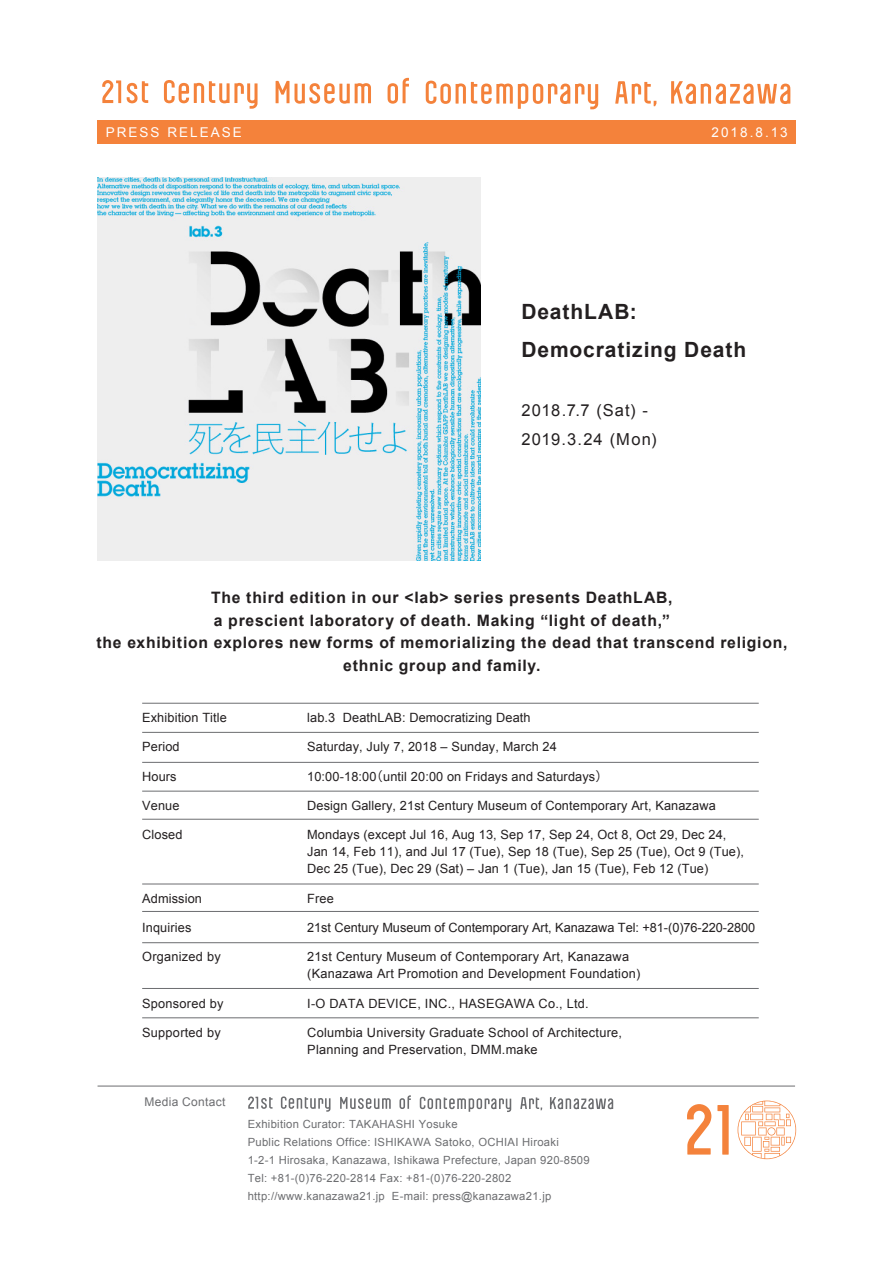
<style>
.page{position:relative;width:893px;height:1263px;background:#fff}
.page>*{position:absolute;margin:0;border:0;box-sizing:border-box;transform-origin:0 0}
.t1{font:700 21px/37.5px "Arial";letter-spacing:.04em;color:#231f20}
.t2{font:16.5px/28.5px "Arial";letter-spacing:.06em;color:#231f20}
.t3{font:700 15.75px/22.5px "Arial";letter-spacing:.045em;color:#231f20;text-align:center}
.t4{font:13.5px "Arial";letter-spacing:.15em;color:#fff}
.t5{font:12.75px/17.2px "Arial";letter-spacing:.01em;color:#231f20}
.t6{font:12px "Arial";letter-spacing:.025em;color:#6c6d70}
.t7{font:11.25px/18px "Arial";letter-spacing:.025em;color:#6c6d70}
.s1{font-family:"Hira Kaku Pro W3"}
</style>
<div class="page">
<div style="left:97px;top:120px;width:699px;height:24px;background:#f4823b"></div>
<svg style="left:102px;top:80px;width:19px;height:23px"></svg>
<svg style="left:164px;top:80px;width:94px;height:29px"></svg>
<svg style="left:127px;top:81px;width:21px;height:22px"></svg>
<svg style="left:388px;top:78px;width:21px;height:26px"></svg>
<svg style="left:276px;top:81px;width:95px;height:23px"></svg>
<svg style="left:615px;top:81px;width:41px;height:25px"></svg>
<svg style="left:426px;top:81px;width:172px;height:28px"></svg>
<svg style="left:671px;top:81px;width:119px;height:23px"></svg>
<hr style="left:142px;top:703px;width:617px;height:1px;background:#6c6d70">
<hr style="left:142px;top:732px;width:617px;height:1px;background:#6c6d70">
<hr style="left:142px;top:762px;width:617px;height:1px;background:#6c6d70">
<hr style="left:142px;top:791px;width:617px;height:1px;background:#6c6d70">
<hr style="left:142px;top:819px;width:617px;height:1px;background:#6c6d70">
<hr style="left:142px;top:884px;width:617px;height:1px;background:#6c6d70">
<hr style="left:142px;top:911px;width:617px;height:1px;background:#6c6d70">
<hr style="left:142px;top:942px;width:617px;height:1px;background:#6c6d70">
<hr style="left:142px;top:988px;width:617px;height:1px;background:#6c6d70">
<hr style="left:142px;top:1017px;width:617px;height:1px;background:#6c6d70">
<svg style="left:717px;top:1105px;width:12px;height:49px"></svg>
<svg style="left:687px;top:1104px;width:24px;height:50px"></svg>
<svg style="left:738px;top:1100px;width:58px;height:59px"></svg>
<hr style="left:98px;top:1086px;width:697px;height:1px;background:#6c6d70">
<svg style="left:281px;top:1096px;width:49px;height:16px"></svg>
<svg style="left:248px;top:1096px;width:25px;height:13px"></svg>
<svg style="left:399px;top:1095px;width:12px;height:14px"></svg>
<svg style="left:340px;top:1097px;width:51px;height:12px"></svg>
<svg style="left:520px;top:1097px;width:22px;height:13px"></svg>
<svg style="left:420px;top:1097px;width:91px;height:15px"></svg>
<svg style="left:550px;top:1097px;width:63px;height:12px"></svg>
<img style="left:97px;top:177px;width:383px;height:383px">
<p class="t4" style="left:106px;top:123px;width:138px">PRESS RELEASE</p>
<p class="t4" style="left:712px;top:123px;width:78px">2018.8.13</p>
<h1 class="t1" style="left:521px;top:294px;width:226px">DeathLAB:<br>Democratizing Death</h1>
<p class="t2" style="left:521px;top:396px;width:137px">2018.7.7 (Sat) -<br>2019.3.24 (Mon)</p>
<p class="t3" style="left:96px;top:587px;width:692px">The third edition in our &lt;lab&gt; series presents DeathLAB,<br>a prescient laboratory of death. Making “light of death,”<br>the exhibition explores new forms of memorializing the dead that transcend religion, ethnic group and family.</p>
<p class="t5" style="left:142px;top:709px;width:86px">Exhibition Title</p>
<p class="t5" style="left:307px;top:709px;width:225px">lab.3 DeathLAB: Democratizing Death</p>
<p class="t5" style="left:142px;top:738px;width:39px">Period</p>
<p class="t5" style="left:307px;top:738px;width:251px">Saturday, July 7, 2018 – Sunday, March 24</p>
<p class="t5" style="left:142px;top:767px;width:36px">Hours</p>
<p class="t5" style="left:307px;top:767px;width:302px">10:00-18:00<span class="s1">（</span>until 20:00 on Fridays and Saturdays<span class="s1">）</span></p>
<p class="t5" style="left:142px;top:797px;width:39px">Venue</p>
<p class="t5" style="left:307px;top:797px;width:410px">Design Gallery, 21st Century Museum of Contemporary Art, Kanazawa</p>
<p class="t5" style="left:142px;top:826px;width:42px">Closed</p>
<p class="t5" style="left:307px;top:826px;width:438px">Mondays (except Jul 16, Aug 13, Sep 17, Sep 24, Oct 8, Oct 29, Dec 24,<br>Jan 14, Feb 11), and Jul 17 (Tue), Sep 18 (Tue), Sep 25 (Tue), Oct 9 (Tue),<br>Dec 25 (Tue), Dec 29 (Sat) – Jan 1 (Tue), Jan 15 (Tue), Feb 12 (Tue)</p>
<p class="t5" style="left:142px;top:890px;width:61px">Admission</p>
<p class="t5" style="left:307px;top:890px;width:28px">Free</p>
<p class="t5" style="left:142px;top:919px;width:51px">Inquiries</p>
<p class="t5" style="left:307px;top:919px;width:450px">21st Century Museum of Contemporary Art, Kanazawa Tel: +81-(0)76-220-2800</p>
<p class="t5" style="left:142px;top:948px;width:80px">Organized by</p>
<p class="t5" style="left:307px;top:948px;width:335px">21st Century Museum of Contemporary Art, Kanazawa (Kanazawa Art Promotion and Development Foundation)</p>
<p class="t5" style="left:142px;top:995px;width:83px">Sponsored by</p>
<p class="t5" style="left:307px;top:995px;width:283px">I-O DATA DEVICE, INC., HASEGAWA Co., Ltd.</p>
<p class="t5" style="left:142px;top:1024px;width:80px">Supported by</p>
<p class="t5" style="left:307px;top:1024px;width:316px">Columbia University Graduate School of Architecture,<br>Planning and Preservation, DMM.make</p>
<p class="t6" style="left:144px;top:1094px;width:82px">Media Contact</p>
<p class="t7" style="left:248px;top:1115px;width:344px">Exhibition Curator: TAKAHASHI Yosuke<br>Public Relations Office: ISHIKAWA Satoko, OCHIAI Hiroaki<br>1-2-1 Hirosaka, Kanazawa, Ishikawa Prefecture, Japan 920-8509<br>Tel: +81-(0)76-220-2814 Fax: +81-(0)76-220-2802 http://www.kanazawa21.jp E-mail: press@kanazawa21.jp</p>
</div>
